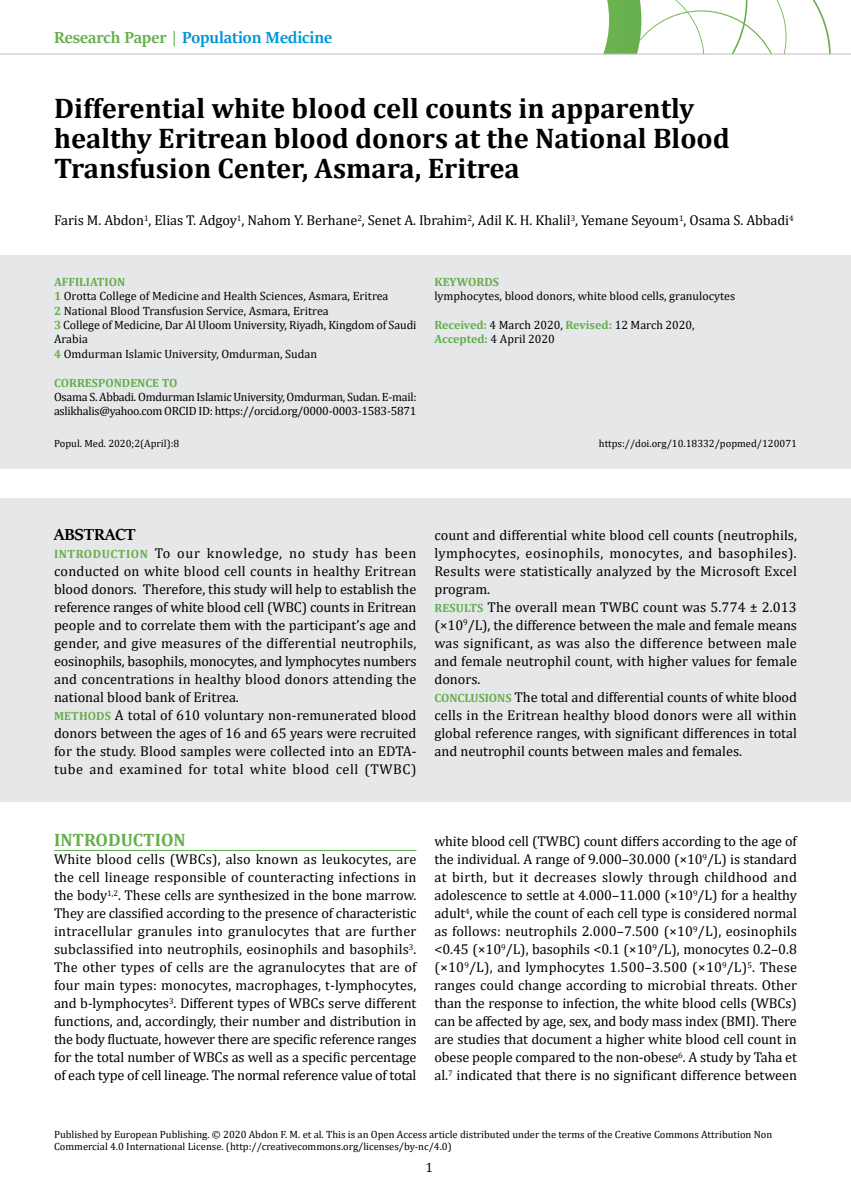
<style>
.page{position:relative;width:851px;height:1191px;background:#fff}
.page>*{position:absolute;margin:0;border:0;box-sizing:border-box;transform-origin:0 0}
.t1{font:700 28.5px/30px "Cambria";color:#000}
.t2{font:700 18px "Sitka Banner";color:#0095da}
.t3{font:700 18px "Cambria";color:#65af4d}
.t4{font:700 18px "Sitka Banner";color:#000}
.t5{font:14.25px/18px "Cambria";color:#000}
.t6{font:13.5px "Cambria";color:#000}
.t7{font:12px/14.4px "Cambria";color:#000}
.t8{font:12px/14.4px "Cambria";letter-spacing:-.025em;color:#000}
.t9{font:700 12px "Cambria";color:#65af4d}
.t10{font:10.5px/12.6px "Cambria";color:#000}
.s1{color:#65af4d}
.s2{font-weight:700;color:#65af4d}
.s3{font-weight:700;font-size:12px;color:#65af4d}
</style>
<div class="page">
<svg style="left:536px;top:0;width:294px;height:54px"></svg>
<hr style="left:0;top:54px;width:850px;height:1px;background:#bcbec0">
<div style="left:0;top:255px;width:850px;height:213px;background:#e6e7e8"></div>
<div style="left:0;top:498px;width:850px;height:303px;background:#e6e7e8"></div>
<hr style="left:54px;top:850px;width:362px;height:1px;background:#65af4d">
<p class="t2" style="left:54px;top:25px;width:279px"><span class="s1">Research Paper |</span> Population Medicine</p>
<h1 class="t1" style="left:54px;top:93px;width:677px">Differential white blood cell counts in apparently healthy Eritrean blood donors at the National Blood<br>Transfusion Center, Asmara, Eritrea</h1>
<p class="t5" style="left:54px;top:211px;width:741px">Faris M. Abdon<sup>1</sup>, Elias T. Adgoy<sup>1</sup>, Nahom Y. Berhane<sup>2</sup>, Senet A. Ibrahim<sup>2</sup>, Adil K. H. Khalil<sup>3</sup>, Yemane Seyoum<sup>1</sup>, Osama S. Abbadi<sup>4</sup></p>
<p class="t7" style="left:54px;top:274px;width:364px"><span class="s2">AFFILIATION<br>1</span> Orotta College of Medicine and Health Sciences, Asmara, Eritrea<br><span class="s2">2</span> National Blood Transfusion Service, Asmara, Eritrea<br><span class="s2">3</span> College of Medicine, Dar Al Uloom University, Riyadh, Kingdom of Saudi Arabia<br><span class="s2">4</span> Omdurman Islamic University, Omdurman, Sudan</p>
<p class="t9" style="left:54px;top:374px;width:125px">CORRESPONDENCE TO</p>
<p class="t8" style="left:54px;top:390px;width:364px">Osama S. Abbadi. Omdurman Islamic University, Omdurman, Sudan. E-mail: aslikhalis@yahoo.com ORCID ID: https://orcid.org/0000-0003-1583-5871</p>
<p class="t9" style="left:434px;top:273px;width:66px">KEYWORDS</p>
<p class="t7" style="left:434px;top:289px;width:302px">lymphocytes, blood donors, white blood cells, granulocytes</p>
<p class="t7" style="left:434px;top:318px;width:262px"><span class="s2">Received:</span> 4 March 2020, <span class="s2">Revised:</span> 12 March 2020,<br><span class="s2">Accepted:</span> 4 April 2020</p>
<p class="t10" style="left:54px;top:437px;width:127px">Popul. Med. 2020;2(April):8</p>
<p class="t10" style="left:598px;top:437px;width:199px">https://doi.org/10.18332/popmed/120071</p>
<p class="t4" style="left:54px;top:522px;width:83px">ABSTRACT</p>
<p class="t5" style="left:54px;top:544px;width:364px"><span class="s3">INTRODUCTION</span> To our knowledge, no study has been conducted on white blood cell counts in healthy Eritrean blood donors. Therefore, this study will help to establish the reference ranges of white blood cell (WBC) counts in Eritrean people and to correlate them with the participant’s age and gender, and give measures of the differential neutrophils, eosinophils, basophils, monocytes, and lymphocytes numbers and concentrations in healthy blood donors attending the national blood bank of Eritrea.<br><span class="s3">METHODS</span> A total of 610 voluntary non-remunerated blood donors between the ages of 16 and 65 years were recruited for the study. Blood samples were collected into an EDTA&shy;tube and examined for total white blood cell (TWBC)</p>
<p class="t5" style="left:434px;top:526px;width:364px">count and differential white blood cell counts (neutrophils, lymphocytes, eosinophils, monocytes, and basophiles).<br>Results were statistically analyzed by the Microsoft Excel program.<br><span class="s3">RESULTS</span> The overall mean TWBC count was 5.774 ± 2.013 (×10<sup>9</sup>/L), the difference between the male and female means was significant, as was also the difference between male and female neutrophil count, with higher values for female donors.<br><span class="s3">CONCLUSIONS</span> The total and differential counts of white blood cells in the Eritrean healthy blood donors were all within global reference ranges, with significant differences in total and neutrophil counts between males and females.</p>
<p class="t3" style="left:54px;top:827px;width:133px">INTRODUCTION</p>
<p class="t5" style="left:54px;top:850px;width:364px;text-align:justify">White blood cells (WBCs), also known as leukocytes, are the cell lineage responsible of counteracting infections in the body<sup>1,2</sup>. These cells are synthesized in the bone marrow.<br>They are classified according to the presence of characteristic intracellular granules into granulocytes that are further subclassified into neutrophils, eosinophils and basophils<sup>3</sup>.<br>The other types of cells are the agranulocytes that are of four main types: monocytes, macrophages, t-lymphocytes, and b-lymphocytes<sup>3</sup>. Different types of WBCs serve different functions, and, accordingly, their number and distribution in the body fluctuate, however there are specific reference ranges for the total number of WBCs as well as a specific percentage of each type of cell lineage. The normal reference value of total</p>
<p class="t5" style="left:434px;top:832px;width:364px;text-align:justify">white blood cell (TWBC) count differs according to the age of the individual. A range of 9.000–30.000 (×10<sup>9</sup>/L) is standard at birth, but it decreases slowly through childhood and adolescence to settle at 4.000–11.000 (×10<sup>9</sup>/L) for a healthy adult<sup>4</sup>, while the count of each cell type is considered normal as follows: neutrophils 2.000–7.500 (×10<sup>9</sup>/L), eosinophils &lt;0.45 (×10<sup>9</sup>/L), basophils &lt;0.1 (×10<sup>9</sup>/L), monocytes 0.2–0.8 (×10<sup>9</sup>/L), and lymphocytes 1.500–3.500 (×10<sup>9</sup>/L)<sup>5</sup>. These ranges could change according to microbial threats. Other than the response to infection, the white blood cells (WBCs) can be affected by age, sex, and body mass index (BMI). There are studies that document a higher white blood cell count in obese people compared to the non-obese<sup>6</sup>. A study by Taha et al.<sup>7</sup> indicated that there is no significant difference between</p>
<p class="t10" style="left:54px;top:1127px;width:719px">Published by European Publishing. © 2020 Abdon F. M. et al. This is an Open Access article distributed under the terms of the Creative Commons Attribution Non<br>Commercial 4.0 International License. (http://creativecommons.org/licenses/by-nc/4.0)</p>
<p class="t6" style="left:425px;top:1159px;width:9px">1</p>
</div>
